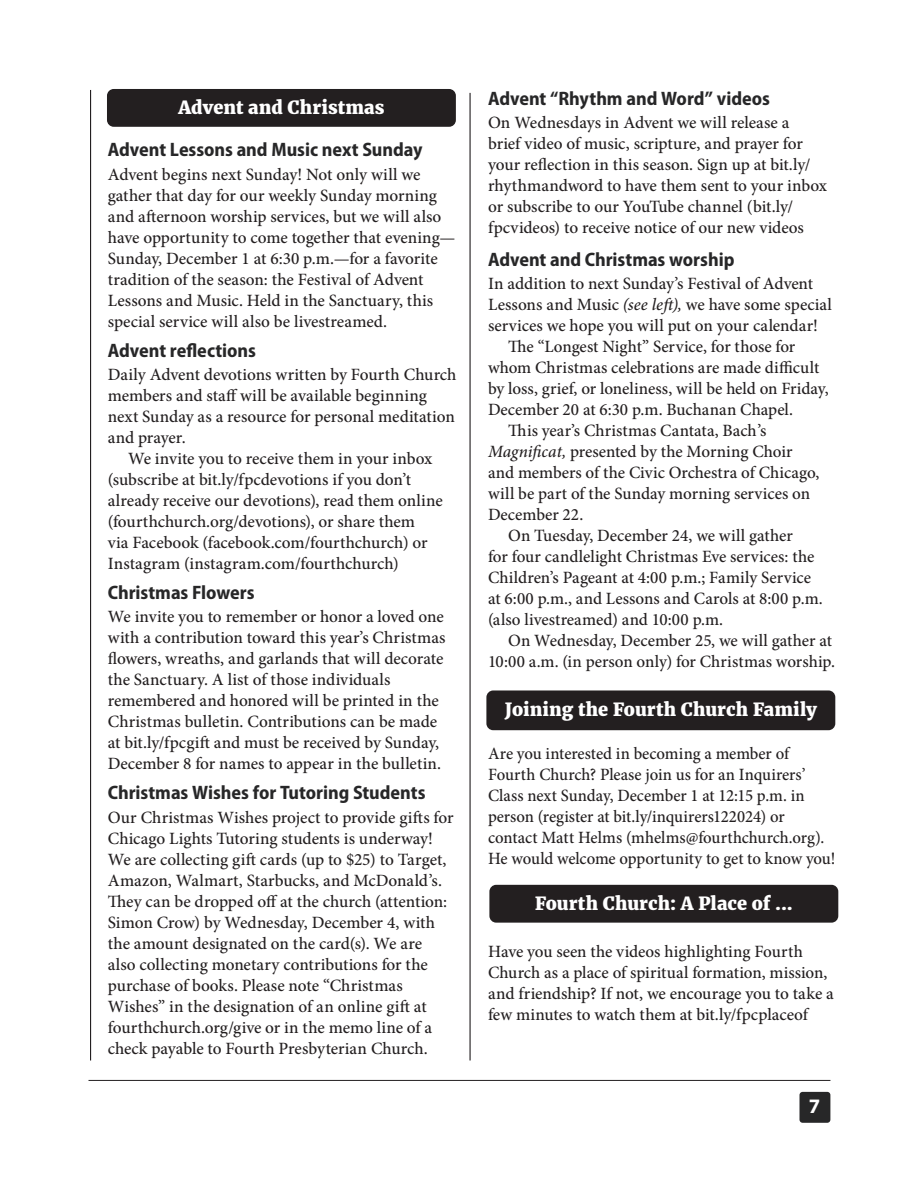
<style>
.page{position:relative;width:918px;height:1188px;background:#fff}
.page>*{position:absolute;margin:0;border:0;box-sizing:border-box;transform-origin:0 0}
.t1{font:700 20.7px "Myriad Pro";color:#fff}
.t2{font:700 semi-condensed 19.5px "Myriad Pro";color:#272728}
.t3{font:800 18px "Merriweather";letter-spacing:.005em;color:#fff}
.t4{font:500 17.25px/21px "Minion Pro";color:#231f20}
.s1{font-style:italic}
</style>
<div class="page">
<div style="left:800px;top:1092px;width:30px;height:31px;background:#272728;border-radius:3px"></div>
<hr style="left:89px;top:1080px;width:741px;height:1px;background:#231f20">
<hr style="left:470px;top:93px;width:1px;height:968px;background:#231f20">
<hr style="left:90px;top:90px;width:1px;height:970px;background:#231f20">
<div style="left:107px;top:89px;width:349px;height:38px;background:#231f20;border-radius:7px"></div>
<div style="left:486px;top:690px;width:349px;height:40px;background:#231f20;border-radius:7px"></div>
<div style="left:489px;top:885px;width:349px;height:38px;background:#231f20;border-radius:7px"></div>
<p class="t3" style="left:178px;top:96px;width:208px">Advent and Christmas</p>
<p class="t2" style="left:108px;top:139px;width:316px">Advent Lessons and Music next Sunday</p>
<p class="t4" style="left:108px;top:164px;width:349px">Advent begins next Sunday! Not only will we gather that day for our weekly Sunday morning and afternoon worship services, but we will also have opportunity to come together that evening— Sunday, December 1 at 6:30 p.m.—for a favorite tradition of the season: the Festival of Advent Lessons and Music. Held in the Sanctuary, this special service will also be livestreamed.</p>
<p class="t2" style="left:108px;top:339px;width:150px">Advent reflections</p>
<p class="t4" style="left:108px;top:364px;width:350px">Daily Advent devotions written by Fourth Church members and staff will be available beginning next Sunday as a resource for personal meditation and prayer.</p>
<p class="t4" style="left:108px;top:448px;width:337px;text-indent:20px">We invite you to receive them in your inbox (subscribe at bit.ly/fpcdevotions if you don’t already receive our devotions), read them online (fourthchurch.org/devotions), or share them<br>via Facebook (facebook.com/fourthchurch) or Instagram (instagram.com/fourthchurch)</p>
<p class="t2" style="left:108px;top:582px;width:148px">Christmas Flowers</p>
<p class="t4" style="left:108px;top:606px;width:339px">We invite you to remember or honor a loved one with a contribution toward this year’s Christmas flowers, wreaths, and garlands that will decorate the Sanctuary. A list of those individuals remembered and honored will be printed in the Christmas bulletin. Contributions can be made at bit.ly/fpcgift and must be received by Sunday, December 8 for names to appear in the bulletin.</p>
<p class="t2" style="left:108px;top:782px;width:319px">Christmas Wishes for Tutoring Students</p>
<p class="t4" style="left:108px;top:807px;width:347px">Our Christmas Wishes project to provide gifts for Chicago Lights Tutoring students is underway!<br>We are collecting gift cards (up to $25) to Target, Amazon, Walmart, Starbucks, and McDonald’s.<br>They can be dropped off at the church (attention:<br>Simon Crow) by Wednesday, December 4, with the amount designated on the card(s). We are also collecting monetary contributions for the purchase of books. Please note “Christmas Wishes” in the designation of an online gift at fourthchurch.org/give or in the memo line of a check payable to Fourth Presbyterian Church.</p>
<p class="t2" style="left:488px;top:87px;width:283px">Advent “Rhythm and Word” videos</p>
<p class="t4" style="left:488px;top:112px;width:340px">On Wednesdays in Advent we will release a<br>brief video of music, scripture, and prayer for your reflection in this season. Sign up at bit.ly/ rhythmandword to have them sent to your inbox or subscribe to our YouTube channel (bit.ly/ fpcvideos) to receive notice of our new videos</p>
<p class="t2" style="left:488px;top:248px;width:248px">Advent and Christmas worship</p>
<p class="t4" style="left:488px;top:273px;width:346px">In addition to next Sunday’s Festival of Advent<br>Lessons and Music <span class="s1">(see left),</span> we have some special services we hope you will put on your calendar!</p>
<p class="t4" style="left:488px;top:336px;width:342px;text-indent:20px">The “Longest Night” Service, for those for whom Christmas celebrations are made difficult by loss, grief, or loneliness, will be held on Friday, December 20 at 6:30 p.m. Buchanan Chapel.</p>
<p class="t4" style="left:488px;top:420px;width:333px;text-indent:20px">This year’s Christmas Cantata, Bach’s <span class="s1">Magnificat,</span> presented by the Morning Choir and members of the Civic Orchestra of Chicago, will be part of the Sunday morning services on December 22.</p>
<p class="t4" style="left:488px;top:525px;width:336px;text-indent:20px">On Tuesday, December 24, we will gather<br>for four candlelight Christmas Eve services: the Children’s Pageant at 4:00 p.m.; Family Service at 6:00 p.m., and Lessons and Carols at 8:00 p.m. (also livestreamed) and 10:00 p.m.</p>
<p class="t4" style="left:488px;top:630px;width:348px;text-align:right">On Wednesday, December 25, we will gather at<br>10:00 a.m. (in person only) for Christmas worship.</p>
<p class="t3" style="left:505px;top:698px;width:313px">Joining the Fourth Church Family</p>
<p class="t4" style="left:488px;top:743px;width:349px">Are you interested in becoming a member of Fourth Church? Please join us for an Inquirers’ Class next Sunday, December 1 at 12:15 p.m. in person (register at bit.ly/inquirers122024) or contact Matt Helms (mhelms@fourthchurch.org).<br>He would welcome opportunity to get to know you!</p>
<p class="t3" style="left:535px;top:892px;width:259px">Fourth Church: A Place of ...</p>
<p class="t4" style="left:488px;top:941px;width:347px">Have you seen the videos highlighting Fourth Church as a place of spiritual formation, mission, and friendship? If not, we encourage you to take a few minutes to watch them at bit.ly/fpcplaceof</p>
<p class="t1" style="left:809px;top:1093px;width:13px">7</p>
</div>
